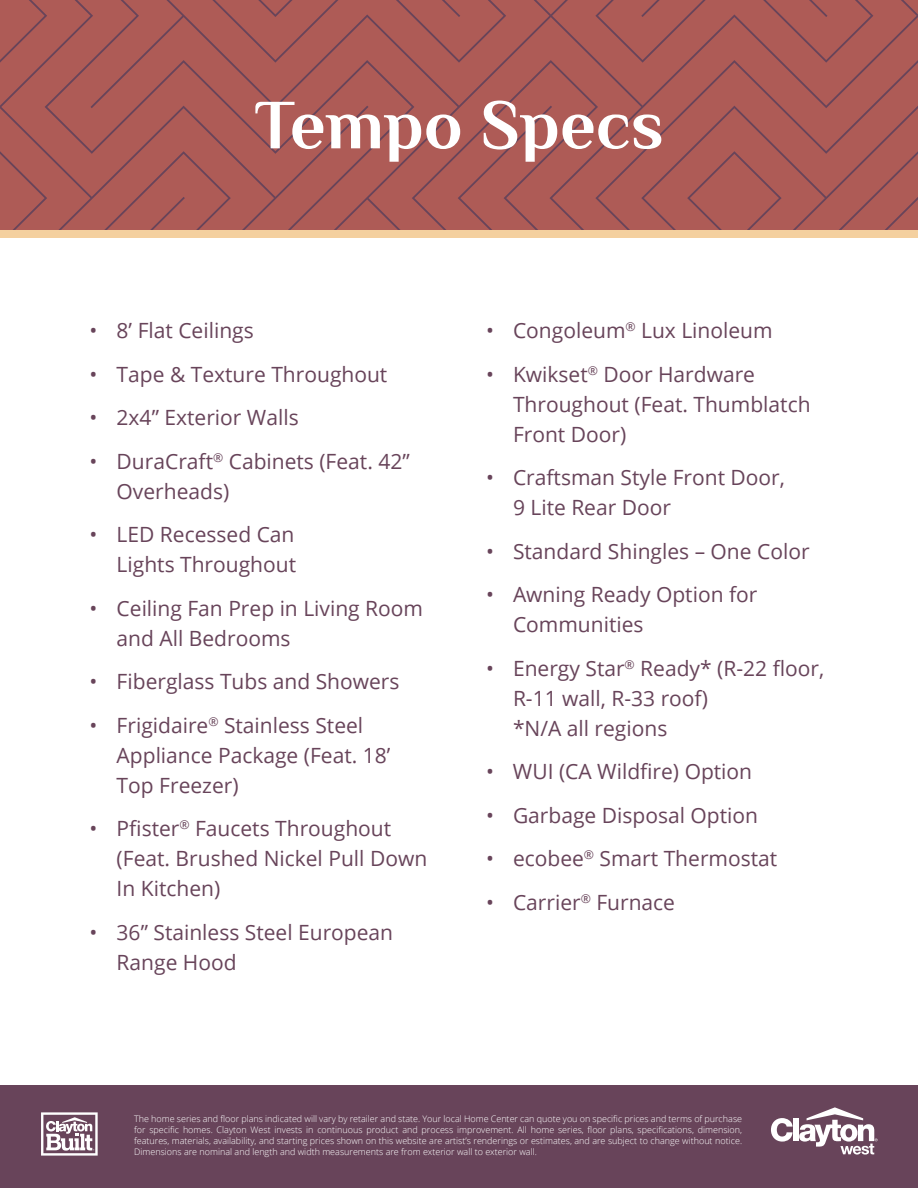
<style>
.page{position:relative;width:918px;height:1188px;background:#fff}
.page>*{position:absolute;margin:0;border:0;box-sizing:border-box;transform-origin:0 0}
.text{font:700 70.5px "Philosopher";color:#fff}
.text-2{font:21px/30px "Open Sans";color:#68445a}
.t1{font:300 9px/10.8px "Open Sans";color:#fff;text-align:justify}
</style>
<div class="page">
<div style="left:0;top:1085px;width:918px;height:103px;background:#68445a"></div>
<svg style="left:771px;top:1118px;width:22px;height:24px"></svg>
<div style="left:793px;top:1119px;width:6px;height:22px;background:#fff"></div>
<svg style="left:799px;top:1107px;width:79px;height:47px"></svg>
<svg style="left:41px;top:1112px;width:57px;height:44px"></svg>
<svg style="left:0;top:63px;width:45px;height:88px;fill:#ae5b56"></svg>
<svg style="left:0;top:0;width:45px;height:63px"></svg>
<svg style="left:0;top:151px;width:45px;height:79px"></svg>
<svg style="left:45px;top:0;width:46px;height:230px;fill:#ae5b56"></svg>
<svg style="left:91px;top:0;width:121px;height:230px;fill:#ae5b56"></svg>
<svg style="left:212px;top:0;width:706px;height:230px"></svg>
<div style="left:0;top:230px;width:918px;height:7px;background:#f4d09f"></div>
<p class="text" style="left:254px;top:78px;width:411px">Tempo Specs</p>
<p class="text-2" style="left:90px;top:315px;width:166px">• 8’ Flat Ceilings</p>
<p class="text-2" style="left:90px;top:359px;width:299px">• Tape &amp; Texture Throughout</p>
<p class="text-2" style="left:90px;top:402px;width:211px">• 2x4” Exterior Walls</p>
<p class="text-2" style="left:117px;top:446px;width:295px;text-indent:-27px">• DuraCraft<sup>®</sup> Cabinets (Feat. 42”<br>Overheads)</p>
<p class="text-2" style="left:90px;top:519px;width:208px;text-align:right">• LED Recessed Can<br>Lights Throughout</p>
<p class="text-2" style="left:117px;top:593px;width:308px;text-indent:-27px">• Ceiling Fan Prep in Living Room and All Bedrooms</p>
<p class="text-2" style="left:90px;top:666px;width:311px">• Fiberglass Tubs and Showers</p>
<p class="text-2" style="left:117px;top:710px;width:275px;text-indent:-27px">• Frigidaire<sup>®</sup> Stainless Steel<br>Appliance Package (Feat. 18’<br>Top Freezer)</p>
<p class="text-2" style="left:117px;top:813px;width:312px;text-indent:-27px">• Pfister<sup>®</sup> Faucets Throughout (Feat. Brushed Nickel Pull Down<br>In Kitchen)</p>
<p class="text-2" style="left:117px;top:917px;width:278px;text-indent:-27px">• 36” Stainless Steel European<br>Range Hood</p>
<p class="text-2" style="left:486px;top:315px;width:288px">• Congoleum<sup>®</sup> Lux Linoleum</p>
<p class="text-2" style="left:513px;top:359px;width:299px;text-indent:-27px">• Kwikset<sup>®</sup> Door Hardware<br>Throughout (Feat. Thumblatch<br>Front Door)</p>
<p class="text-2" style="left:513px;top:462px;width:273px;text-indent:-27px">• Craftsman Style Front Door,<br>9 Lite Rear Door</p>
<p class="text-2" style="left:486px;top:536px;width:325px">• Standard Shingles – One Color</p>
<p class="text-2" style="left:513px;top:579px;width:246px;text-indent:-27px">• Awning Ready Option for<br>Communities</p>
<p class="text-2" style="left:513px;top:653px;width:313px;text-indent:-27px">• Energy Star<sup>®</sup> Ready* (R-22 floor,<br>R-11 wall, R-33 roof)<br>*N/A all regions</p>
<p class="text-2" style="left:486px;top:756px;width:268px">• WUI (CA Wildfire) Option</p>
<p class="text-2" style="left:486px;top:800px;width:274px">• Garbage Disposal Option</p>
<p class="text-2" style="left:486px;top:843px;width:293px">• ecobee<sup>®</sup> Smart Thermostat</p>
<p class="text-2" style="left:486px;top:887px;width:191px">• Carrier<sup>®</sup> Furnace</p>
<p class="t1" style="left:134px;top:1113px;width:610px">The home series and floor plans indicated will vary by retailer and state. Your local Home Center can quote you on specific prices and terms of purchase for specific homes. Clayton West invests in continuous product and process improvement. All home series, floor plans, specifications, dimension, features, materials, availability, and starting prices shown on this website are artist’s renderings or estimates, and are subject to change without notice.<br>Dimensions are nominal and length and width measurements are from exterior wall to exterior wall.</p>
</div>
